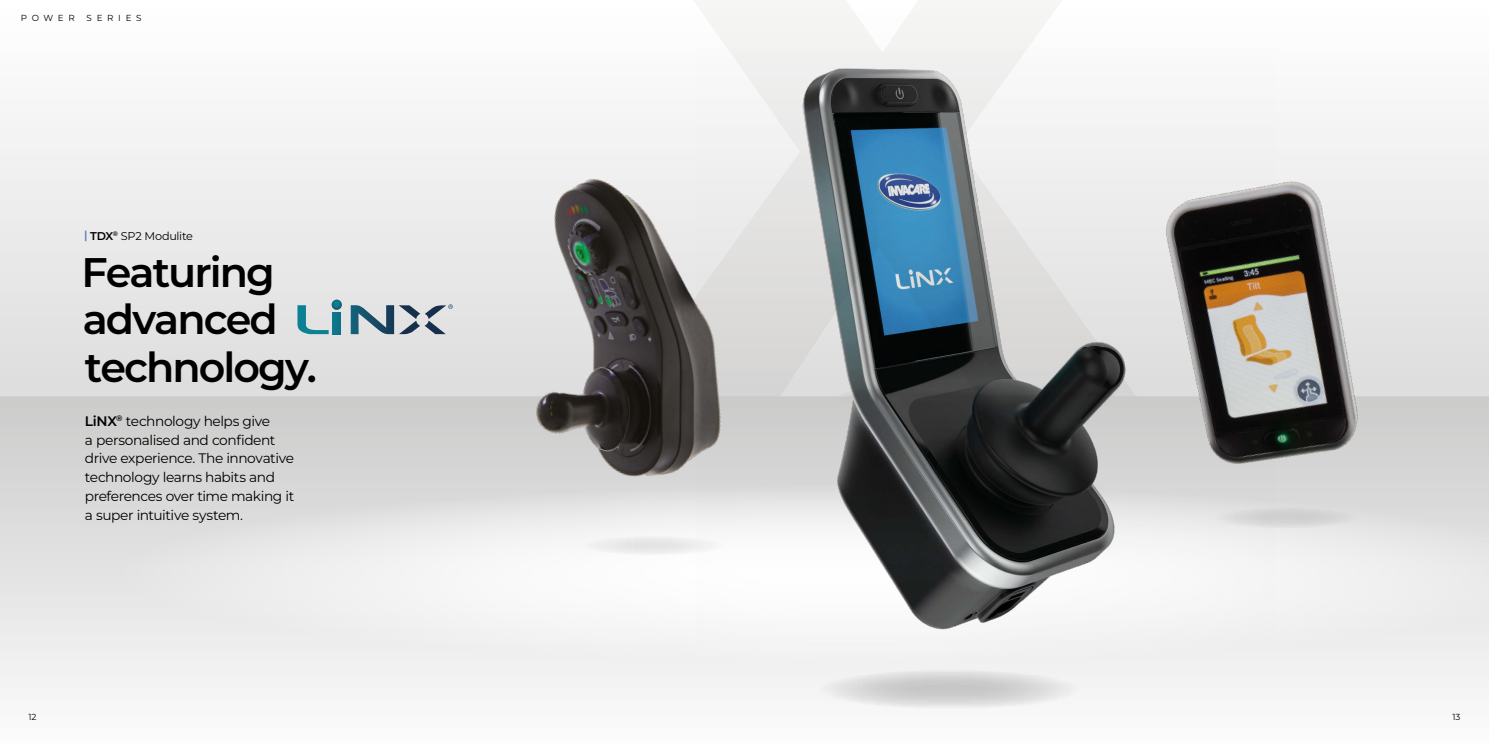
<style>
.page{position:relative;width:1489px;height:745px;background:#fff}
.page>*{position:absolute;margin:0;border:0;box-sizing:border-box;transform-origin:0 0}
.t1{font:600 41.25px/47.1px "Montserrat";letter-spacing:-.045em;color:#000}
.t2{font:13.75px/18.8px "Montserrat";letter-spacing:-.03em;color:#000}
.t3{font:11.25px "Montserrat";letter-spacing:-.02em;color:#000}
.t4{font:8.75px "Montserrat";letter-spacing:.54em;color:#000}
.s1{font-weight:600;color:#597abc}
.s2{font-weight:600}
</style>
<div class="page">
<div style="left:0;top:5px;width:1488px;height:391px;background:linear-gradient(to bottom,#fff,#dedddd)"></div>
<svg style="left:0;top:396px;width:1488px;height:313px"></svg>
<svg style="left:109px;top:484px;width:1379px;height:179px;fill:#eee"></svg>
<svg style="left:817px;top:669px;width:264px;height:40px;background:#dcdbdc"></svg>
<svg style="left:624px;top:5px;width:512px;height:44px;fill:#f5f5f4"></svg>
<svg style="left:297px;top:299px;width:45px;height:35px"></svg>
<div style="left:333px;top:312px;width:8px;height:22px;background:#0d7489"></div>
<svg style="left:351px;top:304px;width:32px;height:30px"></svg>
<img style="left:696px;top:49px;width:578px;height:595px">
<img style="left:982px;top:81px;width:506px;height:490px">
<img style="left:383px;top:34px;width:472px;height:595px">
<p class="t4" style="left:21px;top:12px;width:56px">POWER</p>
<p class="t4" style="left:87px;top:12px;width:57px">SERIES</p>
<p class="t3" style="left:84px;top:228px;width:111px"><span class="s1">|</span> <span class="s2">TDX</span><sup>®</sup> SP2 Modulite</p>
<h1 class="t1" style="left:81px;top:247px;width:237px">Featuring advanced technology.</h1>
<p class="t2" style="left:85px;top:411px;width:211px"><span class="s2">LiNX</span><sup>®</sup> technology helps give<br>a personalised and confident drive experience. The innovative technology learns habits and preferences over time making it a super intuitive system.</p>
<p class="t4" style="left:28px;top:710px;width:9px">12</p>
<p class="t4" style="left:1452px;top:710px;width:9px">13</p>
</div>
